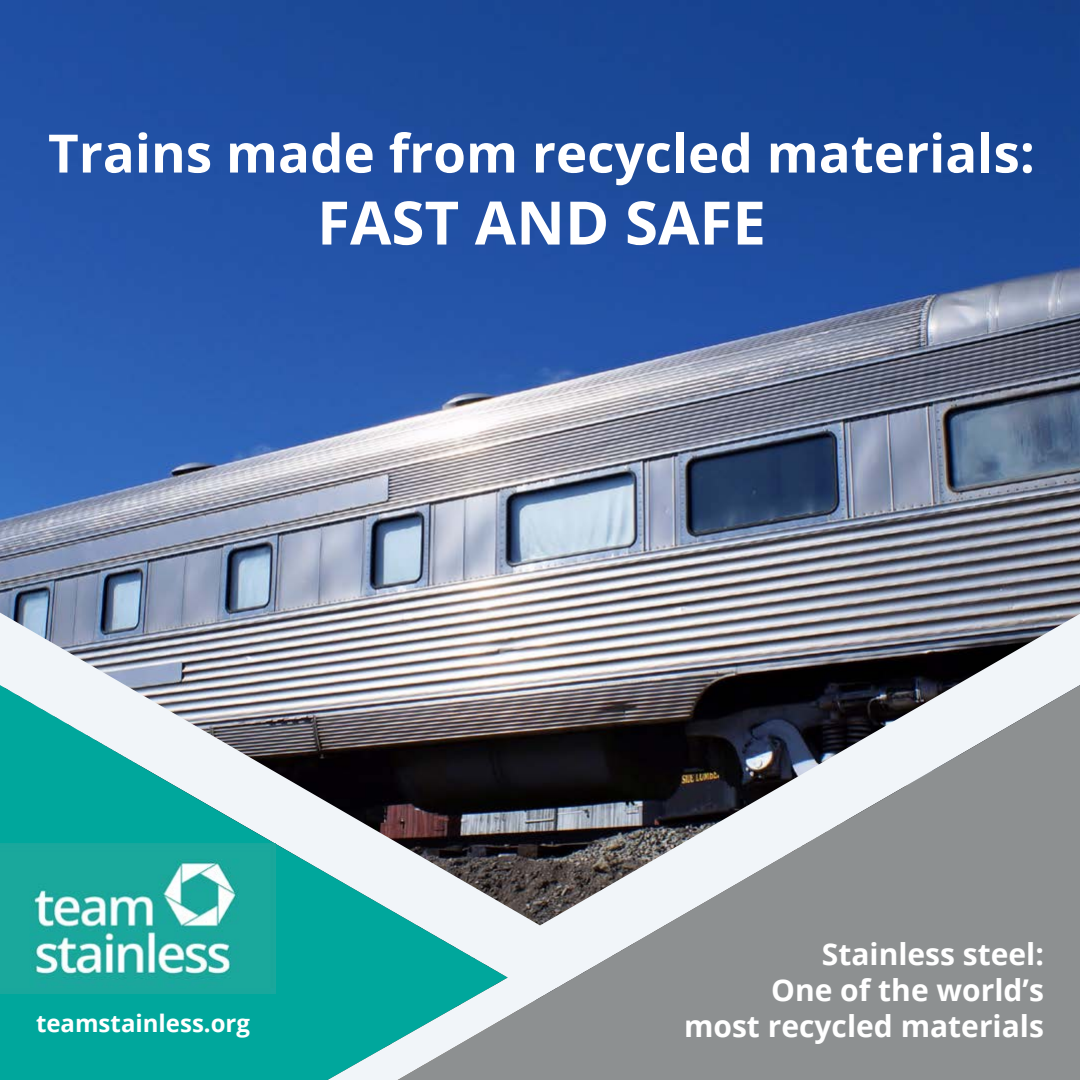
<style>
.page{position:relative;width:1080px;height:1080px;background:#fff}
.page>*{position:absolute;margin:0;border:0;box-sizing:border-box;transform-origin:0 0}
.t1{font:700 60px "Open Sans";color:#fff}
.t2{font:700 53px "Open Sans";color:#fff}
.t3{font:700 30px/36px "Open Sans";color:#fff;text-align:right}
.t4{font:700 24px "Open Sans";color:#fff}
</style>
<div class="page">
<img style="left:0;top:0;width:1080px;height:613px">
<img style="left:0;top:613px;width:1080px;height:72px">
<svg style="left:0;top:685px;width:398px;height:395px;fill:#00a79c"></svg>
<svg style="left:398px;top:685px;width:682px;height:395px;fill:#8d9091"></svg>
<img style="left:0;top:843px;width:276px;height:150px">
<h2 class="t2" style="left:48px;top:116px;width:988px">Trains made from recycled materials:</h2>
<h1 class="t1" style="left:317px;top:180px;width:450px">FAST AND SAFE</h1>
<p class="t4" style="left:36px;top:1007px;width:216px">teamstainless.org</p>
<p class="t3" style="left:684px;top:936px;width:361px">Stainless steel:<br>One of the world’s<br>most recycled materials</p>
</div>
